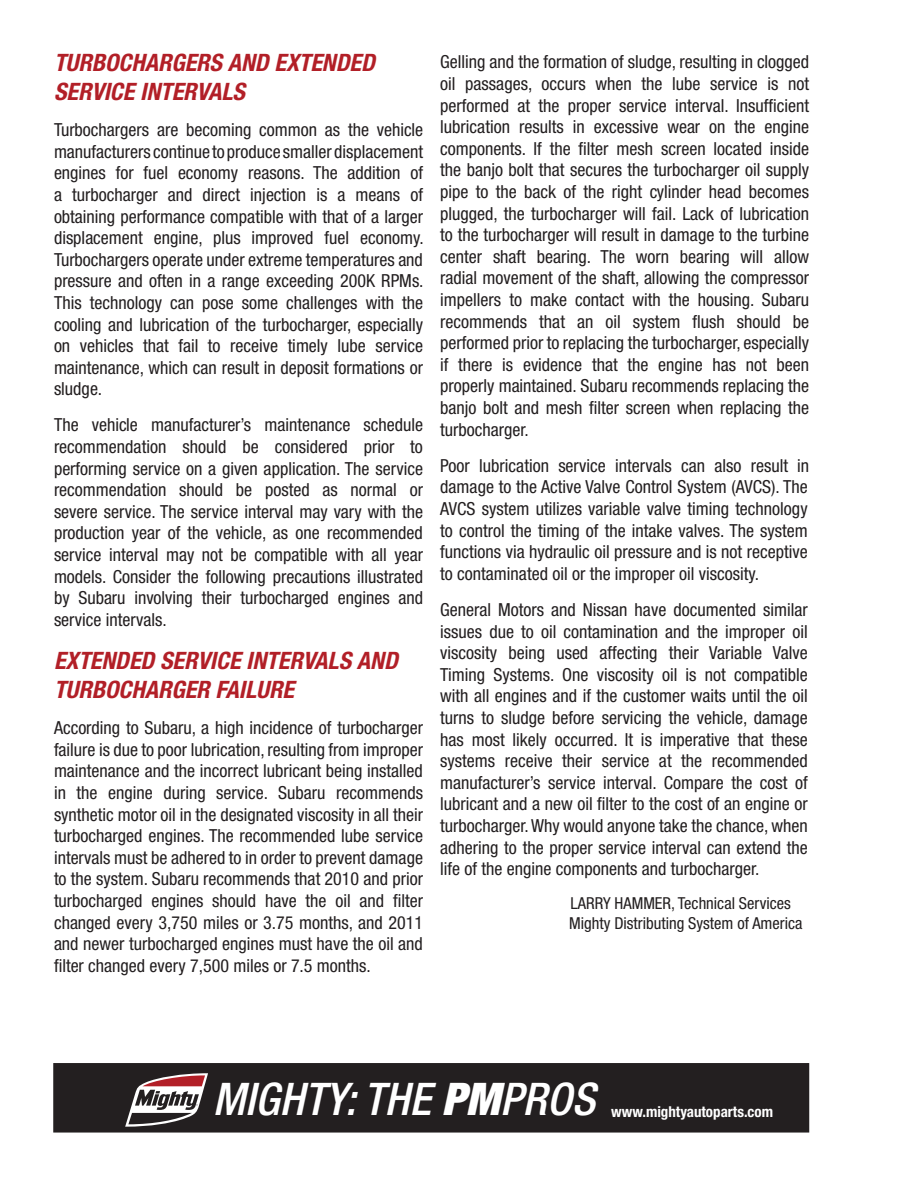
<style>
.page{position:relative;width:918px;height:1188px;background:#fff}
.page>*{position:absolute;margin:0;border:0;box-sizing:border-box;transform-origin:0 0}
.t1{font:italic 500 condensed 45px "Helvetica Neue LT Std";color:#fff}
.t2{font:italic 700 condensed 24px/28.8px "Helvetica Neue LT Std";color:#b21f27}
.t3{font:condensed 18px/21.6px "Helvetica Neue LT Std";color:#231f20;text-align:justify}
.t4{font:condensed 16.5px/19.8px "Helvetica Neue LT Std";color:#231f20}
.t5{font:700 condensed 15px "Helvetica Neue LT Std";color:#fff}
.s1{font-weight:900}
</style>
<div class="page">
<div style="left:54px;top:1064px;width:754px;height:68px;background:#231f20"></div>
<div style="left:53px;top:1063px;width:756px;height:70px;border:2px solid #231f20"></div>
<svg style="left:125px;top:1073px;width:83px;height:54px"></svg>
<h2 class="t2" style="left:54px;top:48px;width:322px">TURBOCHARGERS AND EXTENDED<br>SERVICE INTERVALS</h2>
<p class="t3" style="left:54px;top:119px;width:371px">Turbochargers are becoming common as the vehicle manufacturers continue to produce smaller displacement engines for fuel economy reasons. The addition of a turbocharger and direct injection is a means of obtaining performance compatible with that of a larger displacement engine, plus improved fuel economy.<br>Turbochargers operate under extreme temperatures and pressure and often in a range exceeding 200K RPMs.<br>This technology can pose some challenges with the cooling and lubrication of the turbocharger, especially on vehicles that fail to receive timely lube service maintenance, which can result in deposit formations or sludge.</p>
<p class="t3" style="left:54px;top:414px;width:371px">The vehicle manufacturer’s maintenance schedule recommendation should be considered prior to performing service on a given application. The service recommendation should be posted as normal or severe service. The service interval may vary with the production year of the vehicle, as one recommended service interval may not be compatible with all year models. Consider the following precautions illustrated by Subaru involving their turbocharged engines and service intervals.</p>
<h2 class="t2" style="left:54px;top:647px;width:345px">EXTENDED SERVICE INTERVALS AND<br>TURBOCHARGER FAILURE</h2>
<p class="t3" style="left:54px;top:717px;width:371px">According to Subaru, a high incidence of turbocharger failure is due to poor lubrication, resulting from improper maintenance and the incorrect lubricant being installed in the engine during service. Subaru recommends synthetic motor oil in the designated viscosity in all their turbocharged engines. The recommended lube service intervals must be adhered to in order to prevent damage to the system. Subaru recommends that 2010 and prior turbocharged engines should have the oil and filter changed every 3,750 miles or 3.75 months, and 2011 and newer turbocharged engines must have the oil and filter changed every 7,500 miles or 7.5 months.</p>
<p class="t3" style="left:440px;top:51px;width:371px">Gelling and the formation of sludge, resulting in clogged oil passages, occurs when the lube service is not performed at the proper service interval. Insufficient lubrication results in excessive wear on the engine components. If the filter mesh screen located inside the banjo bolt that secures the turbocharger oil supply pipe to the back of the right cylinder head becomes plugged, the turbocharger will fail. Lack of lubrication to the turbocharger will result in damage to the turbine center shaft bearing. The worn bearing will allow radial movement of the shaft, allowing the compressor impellers to make contact with the housing. Subaru recommends that an oil system flush should be performed prior to replacing the turbocharger, especially if there is evidence that the engine has not been properly maintained. Subaru recommends replacing the banjo bolt and mesh filter screen when replacing the turbocharger.</p>
<p class="t3" style="left:440px;top:454px;width:371px">Poor lubrication service intervals can also result in damage to the Active Valve Control System (AVCS). The AVCS system utilizes variable valve timing technology to control the timing of the intake valves. The system functions via hydraulic oil pressure and is not receptive to contaminated oil or the improper oil viscosity.</p>
<p class="t3" style="left:440px;top:599px;width:369px">General Motors and Nissan have documented similar issues due to oil contamination and the improper oil viscosity being used affecting their Variable Valve Timing Systems. One viscosity oil is not compatible with all engines and if the customer waits until the oil turns to sludge before servicing the vehicle, damage has most likely occurred. It is imperative that these systems receive their service at the recommended manufacturer’s service interval. Compare the cost of lubricant and a new oil filter to the cost of an engine or turbocharger. Why would anyone take the chance, when adhering to the proper service interval can extend the life of the engine components and turbocharger.</p>
<p class="t4" style="left:569px;top:893px;width:235px">LARRY HAMMER, Technical Services<br>Mighty Distributing System of America</p>
<h1 class="t1" style="left:213px;top:1073px;width:384px">MIGHTY: THE <span class="s1">PM</span>PROS</h1>
<p class="t5" style="left:611px;top:1102px;width:163px">www.mightyautoparts.com</p>
</div>
